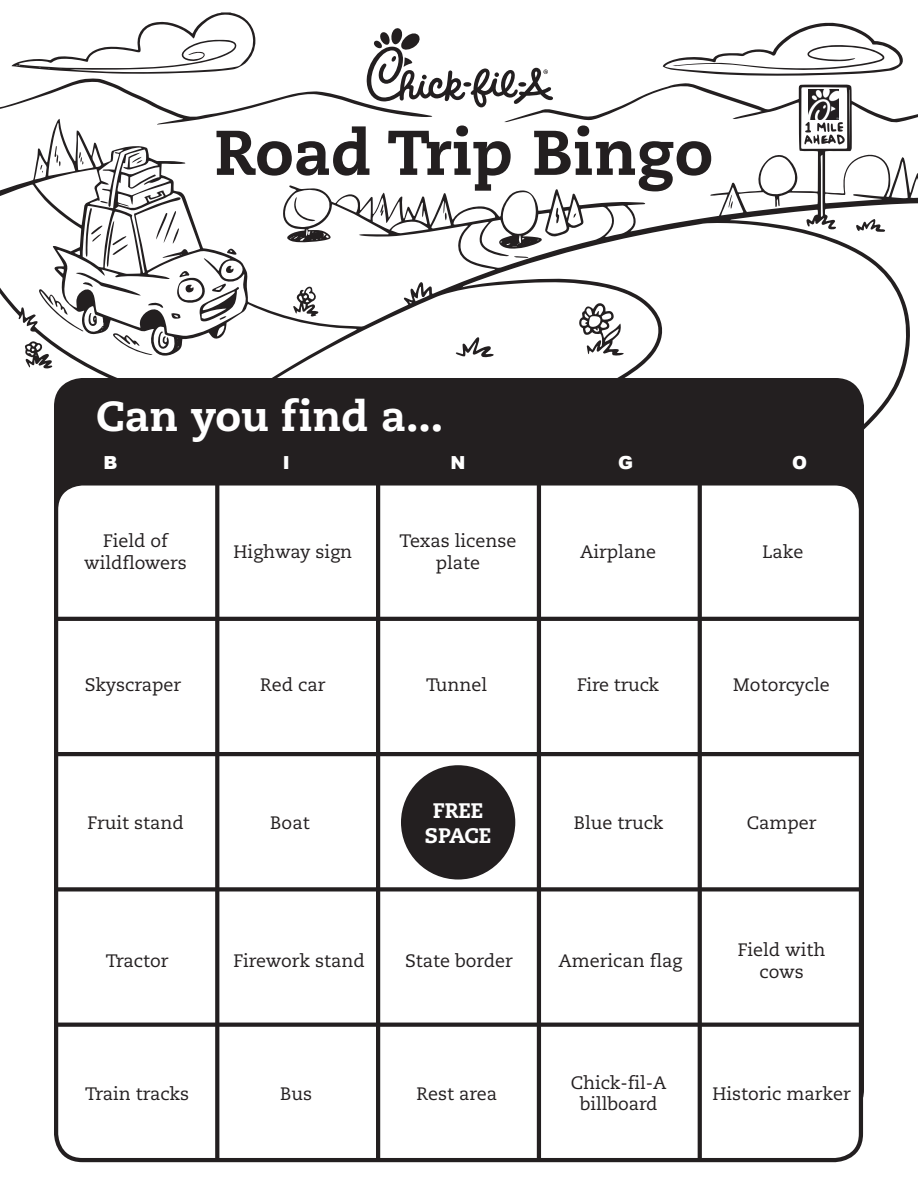
<style>
.page{position:relative;width:918px;height:1188px;background:#fff}
.page>*{position:absolute;margin:0;border:0;box-sizing:border-box;transform-origin:0 0}
.t1{font:800 63px "Caecilia LT Std";color:#231f20}
.t2{font:800 42px "Caecilia LT Std";color:#fff}
.t3{font:800 21px/25.2px "Caecilia LT Std";color:#fff;text-align:center}
.t4{font:18px/21.6px "Caecilia LT Std";color:#231f20;text-align:center}
.t5{font:900 18px "Arial";color:#fff}
</style>
<div class="page">
<svg style="left:0;top:83px;width:918px;height:347px"></svg>
<svg style="left:579px;top:303px;width:45px;height:53px"></svg>
<svg style="left:456px;top:337px;width:38px;height:20px"></svg>
<svg style="left:856px;top:219px;width:29px;height:13px"></svg>
<svg style="left:293px;top:287px;width:25px;height:30px"></svg>
<svg style="left:514px;top:256px;width:15px;height:2px"></svg>
<svg style="left:804px;top:122px;width:41px;height:23px"></svg>
<svg style="left:293px;top:197px;width:22px;height:24px"></svg>
<svg style="left:55px;top:146px;width:6px;height:20px"></svg>
<svg style="left:380px;top:204px;width:4px;height:12px"></svg>
<svg style="left:132px;top:157px;width:11px;height:7px"></svg>
<svg style="left:556px;top:208px;width:3px;height:15px"></svg>
<svg style="left:729px;top:194px;width:4px;height:15px"></svg>
<svg style="left:79px;top:152px;width:5px;height:13px"></svg>
<svg style="left:445px;top:213px;width:2px;height:7px"></svg>
<svg style="left:40px;top:165px;width:3px;height:8px"></svg>
<svg style="left:663px;top:22px;width:240px;height:54px"></svg>
<svg style="left:0;top:201px;width:239px;height:197px"></svg>
<img style="left:809px;top:89px;width:30px;height:30px">
<div style="left:56px;top:380px;width:806px;height:736px;background:#231f20;border-radius:26px"></div>
<div style="left:56px;top:483px;width:805px;height:677px;background:#fff;border-radius:26px"></div>
<div style="left:54px;top:481px;width:809px;height:681px;border:4px solid #231f20;border-radius:26px"></div>
<hr style="left:56px;top:617px;width:805px;height:4px;background:#231f20">
<svg style="left:215px;top:483px;width:4px;height:678px;background:#2c2829"></svg>
<hr style="left:56px;top:752px;width:805px;height:4px;background:#231f20">
<hr style="left:376px;top:483px;width:4px;height:678px;background:#231f20">
<div style="left:56px;top:887px;width:805px;height:5px;background:#231f20"></div>
<hr style="left:537px;top:483px;width:4px;height:678px;background:#231f20">
<svg style="left:56px;top:1023px;width:805px;height:4px;background:#2e2a2b"></svg>
<svg style="left:698px;top:483px;width:4px;height:678px;background:#292526"></svg>
<svg style="left:0;top:12px;width:554px;height:113px"></svg>
<div style="left:399px;top:763px;width:119px;height:119px;background:#231f20;border-radius:50%"></div>
<div style="left:396px;top:761px;width:124px;height:123px;border:4px solid #fff;border-radius:50%"></div>
<h1 class="t1" style="left:214px;top:114px;width:500px">Road Trip Bingo</h1>
<h2 class="t2" style="left:96px;top:390px;width:349px">Can you find a...</h2>
<p class="t5" style="left:103px;top:449px;width:16px">B</p>
<p class="t5" style="left:283px;top:449px;width:9px">I</p>
<p class="t5" style="left:450px;top:449px;width:16px">N</p>
<p class="t5" style="left:618px;top:449px;width:16px">G</p>
<p class="t5" style="left:792px;top:449px;width:16px">O</p>
<p class="t4" style="left:84px;top:530px;width:104px">Field of wildflowers</p>
<p class="t4" style="left:233px;top:541px;width:120px">Highway sign</p>
<p class="t4" style="left:399px;top:530px;width:119px">Texas license plate</p>
<p class="t4" style="left:580px;top:541px;width:77px">Airplane</p>
<p class="t4" style="left:763px;top:541px;width:43px">Lake</p>
<p class="t4" style="left:85px;top:675px;width:98px">Skyscraper</p>
<p class="t4" style="left:260px;top:675px;width:67px">Red car</p>
<p class="t4" style="left:426px;top:675px;width:63px">Tunnel</p>
<p class="t4" style="left:577px;top:675px;width:84px">Fire truck</p>
<p class="t4" style="left:733px;top:675px;width:98px">Motorcycle</p>
<p class="t4" style="left:87px;top:813px;width:98px">Fruit stand</p>
<p class="t4" style="left:270px;top:813px;width:41px">Boat</p>
<p class="t3" style="left:425px;top:798px;width:68px">FREE<br>SPACE</p>
<p class="t4" style="left:574px;top:813px;width:91px">Blue truck</p>
<p class="t4" style="left:747px;top:813px;width:71px">Camper</p>
<p class="t4" style="left:106px;top:950px;width:64px">Tractor</p>
<p class="t4" style="left:233px;top:950px;width:133px">Firework stand</p>
<p class="t4" style="left:405px;top:950px;width:109px">State border</p>
<p class="t4" style="left:738px;top:940px;width:89px">Field with cows</p>
<p class="t4" style="left:558px;top:950px;width:125px">American flag</p>
<p class="t4" style="left:85px;top:1083px;width:106px">Train tracks</p>
<p class="t4" style="left:280px;top:1083px;width:34px">Bus</p>
<p class="t4" style="left:416px;top:1083px;width:82px">Rest area</p>
<p class="t4" style="left:571px;top:1072px;width:97px">Chick-fil-A billboard</p>
<p class="t4" style="left:712px;top:1083px;width:140px">Historic marker</p>
</div>
